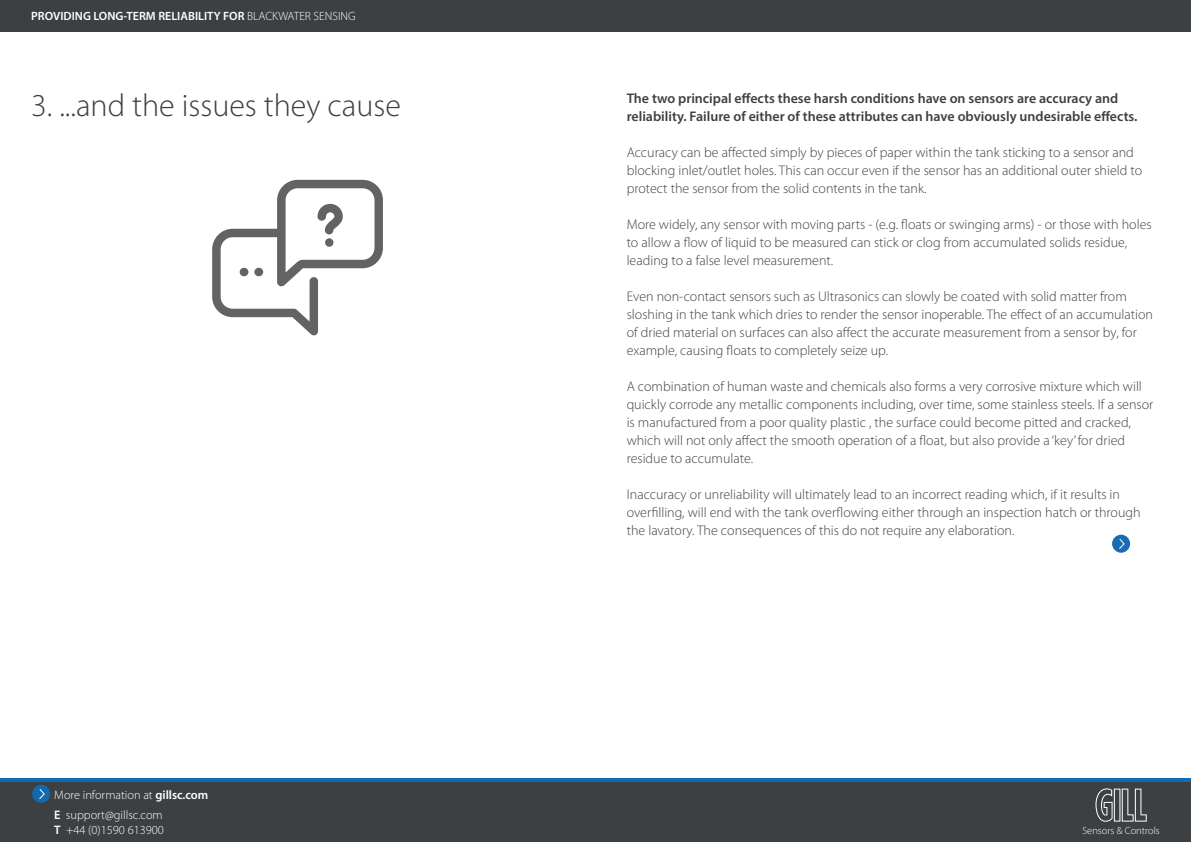
<style>
.page{position:relative;width:1191px;height:842px;background:#fff}
.page>*{position:absolute;margin:0;border:0;box-sizing:border-box;transform-origin:0 0}
.t1{font:300 32px "Myriad Pro";color:#3c4043}
.t2{font:300 14px/18px "Myriad Pro";color:#3d4044}
.t3{font:600 14px "Myriad Pro";color:#3d4044}
.t4{font:300 12.4px/20.9px "Myriad Pro";color:#fff}
.t5{font:600 12px "Myriad Pro";color:#fff}
.t6{font:300 10.4px "Myriad Pro";color:#fff}
.s1{font-weight:300}
.s2{font-weight:600}
</style>
<div class="page">
<div style="left:0;top:0;width:1191px;height:31px;background:#3c4043"></div>
<div style="left:0;top:780px;width:1191px;height:62px;background:#3c4043"></div>
<div style="left:32px;top:785px;width:18px;height:18px;background:#116ab0;border-radius:50%"></div>
<svg style="left:39px;top:789px;width:6px;height:10px"></svg>
<svg style="left:1095px;top:788px;width:51px;height:34px"></svg>
<hr style="left:0;top:778px;width:1191px;height:3px;background:#116ab0">
<div style="left:1112px;top:535px;width:18px;height:18px;background:#196bb4;border-radius:50%"></div>
<svg style="left:1119px;top:538px;width:6px;height:11px"></svg>
<svg style="left:212px;top:180px;width:171px;height:155px"></svg>
<p class="t5" style="left:31px;top:8px;width:326px">PROVIDING LONG-TERM RELIABILITY FOR <span class="s1">BLACKWATER SENSING</span></p>
<p class="t1" style="left:31px;top:86px;width:371px">3. ...and the issues they cause</p>
<p class="t3" style="left:626px;top:89px;width:493px">The two principal effects these harsh conditions have on sensors are accuracy and</p>
<p class="t3" style="left:626px;top:107px;width:512px">reliability. Failure of either of these attributes can have obviously undesirable effects.</p>
<p class="t2" style="left:626px;top:143px;width:509px">Accuracy can be affected simply by pieces of paper within the tank sticking to a sensor and</p>
<p class="t2" style="left:626px;top:161px;width:517px">blocking inlet/outlet holes. This can occur even if the sensor has an additional outer shield to</p>
<p class="t2" style="left:626px;top:179px;width:301px">protect the sensor from the solid contents in the tank.</p>
<p class="t2" style="left:626px;top:215px;width:526px">More widely, any sensor with moving parts - (e.g. floats or swinging arms) - or those with holes to allow a flow of liquid to be measured can stick or clog from accumulated solids residue, leading to a false level measurement.</p>
<p class="t2" style="left:626px;top:287px;width:528px">Even non-contact sensors such as Ultrasonics can slowly be coated with solid matter from sloshing in the tank which dries to render the sensor inoperable. The effect of an accumulation of dried material on surfaces can also affect the accurate measurement from a sensor by, for example, causing floats to completely seize up.</p>
<p class="t2" style="left:626px;top:377px;width:528px">A combination of human waste and chemicals also forms a very corrosive mixture which will quickly corrode any metallic components including, over time, some stainless steels. If a sensor is manufactured from a poor quality plastic , the surface could become pitted and cracked, which will not only affect the smooth operation of a float, but also provide a ‘key’ for dried residue to accumulate.</p>
<p class="t2" style="left:626px;top:485px;width:495px">Inaccuracy or unreliability will ultimately lead to an incorrect reading which, if it results in</p>
<p class="t2" style="left:626px;top:503px;width:515px">overfilling, will end with the tank overflowing either through an inspection hatch or through</p>
<p class="t2" style="left:626px;top:521px;width:389px">the lavatory. The consequences of this do not require any elaboration.</p>
<p class="t4" style="left:54px;top:784px;width:156px">More information at <span class="s2">gillsc.com<br>E</span> support@gillsc.com</p>
<p class="t4" style="left:54px;top:819px;width:111px"><span class="s2">T</span> +44 (0)1590 613900</p>
<p class="t6" style="left:1082px;top:824px;width:79px">Sensors &amp; Controls</p>
</div>
